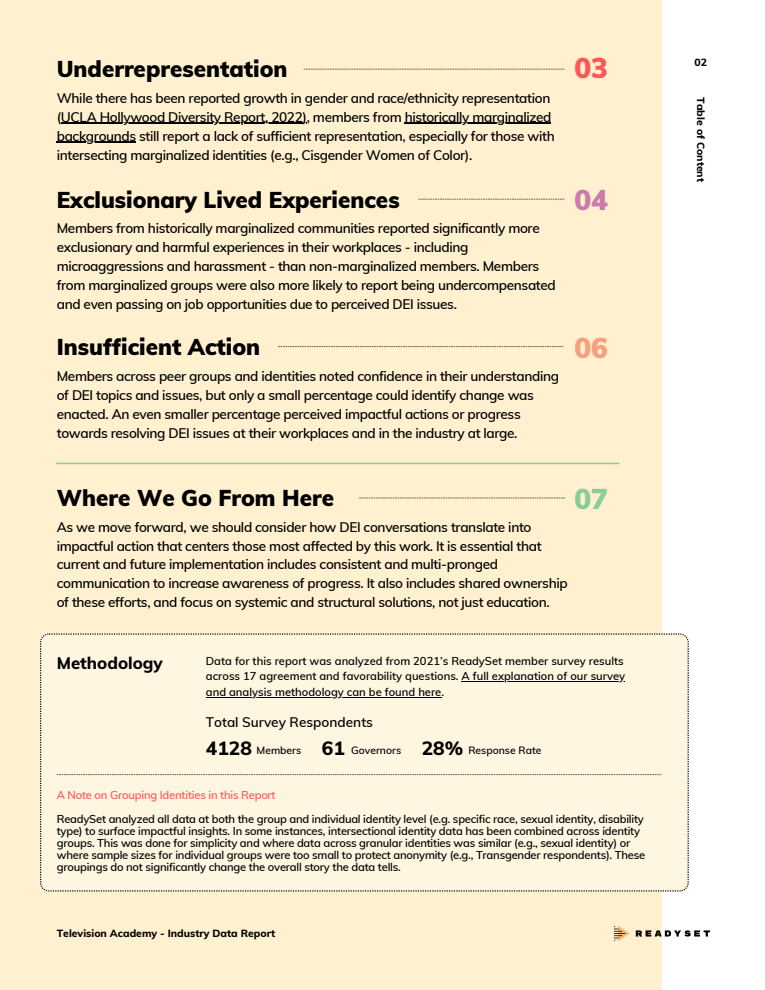
<style>
.page{position:relative;width:765px;height:990px;background:#fff}
.page>*{position:absolute;margin:0;border:0;box-sizing:border-box;transform-origin:0 0}
.t1{font:900 28px "Muli";color:#ff5757}
.t2{font:900 28px "Muli";color:#cb7ca8}
.t3{font:900 28px "Muli";color:#f79f7f}
.t4{font:900 28px "Muli";color:#8ccd95}
.t5{font:900 22.4px "Muli";color:#000}
.t6{font:800 16.8px "Muli";color:#000}
.t7{font:600 13.6px/18.9px "Muli";letter-spacing:-.025em;color:#000}
.t8{font:600 13.6px "Muli";color:#000}
.t9{font:600 11.2px/12px "Muli";letter-spacing:-.02em;color:#000}
.t10{font:600 11.2px/15.6px "Muli";color:#000}
.t11{font:600 11.2px "Muli";letter-spacing:-.02em;color:#ff5757}
.t12{font:800 10.44px "Muli";color:#000}
.t13{font:600 10.4px "Muli";color:#000}
.s1{font-weight:800;font-size:19.2px}
</style>
<div class="page">
<div style="left:0;top:0;width:662px;height:990px;background:#fff0d0"></div>
<img style="left:615px;top:926px;width:94px;height:15px">
<svg style="left:359px;top:498px;width:206px;height:1px"></svg>
<svg style="left:418px;top:199px;width:146px;height:1px"></svg>
<svg style="left:278px;top:346px;width:285px;height:1px"></svg>
<svg style="left:304px;top:69px;width:261px;height:1px"></svg>
<hr style="left:57px;top:463px;width:562px;height:1px;background:#8ccd95">
<div style="left:40px;top:633px;width:649px;height:259px;background:#fff6e2"></div>
<svg style="left:57px;top:774px;width:604px;height:1px"></svg>
<hr style="left:61px;top:123px;width:242px;height:1px;background:#000">
<hr style="left:405px;top:123px;width:146px;height:1px;background:#000">
<hr style="left:57px;top:142px;width:79px;height:1px;background:#000">
<hr style="left:462px;top:681px;width:163px;height:1px;background:#000">
<hr style="left:206px;top:697px;width:235px;height:1px;background:#000">
<h2 class="t5" style="left:57px;top:55px;width:232px">Underrepresentation</h2>
<h1 class="t1" style="left:574px;top:50px;width:35px">03</h1>
<p class="t7" style="left:57px;top:88px;width:500px">While there has been reported growth in gender and race/ethnicity representation (UCLA Hollywood Diversity Report, 2022), members from historically marginalized backgrounds still report a lack of sufficient representation, especially for those with intersecting marginalized identities (e.g., Cisgender Women of Color).</p>
<h2 class="t5" style="left:57px;top:185px;width:344px">Exclusionary Lived Experiences</h2>
<p class="t7" style="left:57px;top:218px;width:501px">Members from historically marginalized communities reported significantly more exclusionary and harmful experiences in their workplaces - including microaggressions and harassment - than non-marginalized members. Members from marginalized groups were also more likely to report being undercompensated and even passing on job opportunities due to perceived DEI issues.</p>
<h2 class="t5" style="left:57px;top:333px;width:205px">Insufficient Action</h2>
<p class="t7" style="left:57px;top:366px;width:504px">Members across peer groups and identities noted confidence in their understanding of DEI topics and issues, but only a small percentage could identify change was enacted. An even smaller percentage perceived impactful actions or progress towards resolving DEI issues at their workplaces and in the industry at large.</p>
<h1 class="t2" style="left:574px;top:182px;width:35px">04</h1>
<h1 class="t3" style="left:574px;top:330px;width:35px">06</h1>
<h2 class="t5" style="left:57px;top:484px;width:279px">Where We Go From Here</h2>
<p class="t7" style="left:57px;top:517px;width:512px">As we move forward, we should consider how DEI conversations translate into impactful action that centers those most affected by this work. It is essential that current and future implementation includes consistent and multi-pronged communication to increase awareness of progress. It also includes shared ownership of these efforts, and focus on systemic and structural solutions, not just education.</p>
<h1 class="t4" style="left:574px;top:481px;width:35px">07</h1>
<p class="t6" style="left:57px;top:652px;width:108px">Methodology</p>
<p class="t10" style="left:206px;top:653px;width:421px">Data for this report was analyzed from 2021’s ReadySet member survey results across 17 agreement and favorability questions. A full explanation of our survey and analysis methodology can be found here.</p>
<p class="t8" style="left:206px;top:713px;width:169px">Total Survey Respondents</p>
<p class="t13" style="left:206px;top:744px;width:337px"><span class="s1">4128</span> Members <span class="s1">61</span> Governors <span class="s1">28%</span> Response Rate</p>
<p class="t11" style="left:57px;top:787px;width:220px">A Note on Grouping Identities in this Report</p>
<p class="t9" style="left:57px;top:812px;width:590px">ReadySet analyzed all data at both the group and individual identity level (e.g. specific race, sexual identity, disability type) to surface impactful insights. In some instances, intersectional identity data has been combined across identity groups. This was done for simplicity and where data across granular identities was similar (e.g., sexual identity) or where sample sizes for individual groups were too small to protect anonymity (e.g., Transgender respondents). These groupings do not significantly change the overall story the data tells.</p>
<p class="t12" style="left:57px;top:927px;width:220px">Television Academy - Industry Data Report</p>
<p class="t12" style="left:695px;top:55px;width:14px">02</p>
<p class="t12" style="left:708px;top:97px;width:86px;rotate:90deg">Table of Content</p>
</div>
